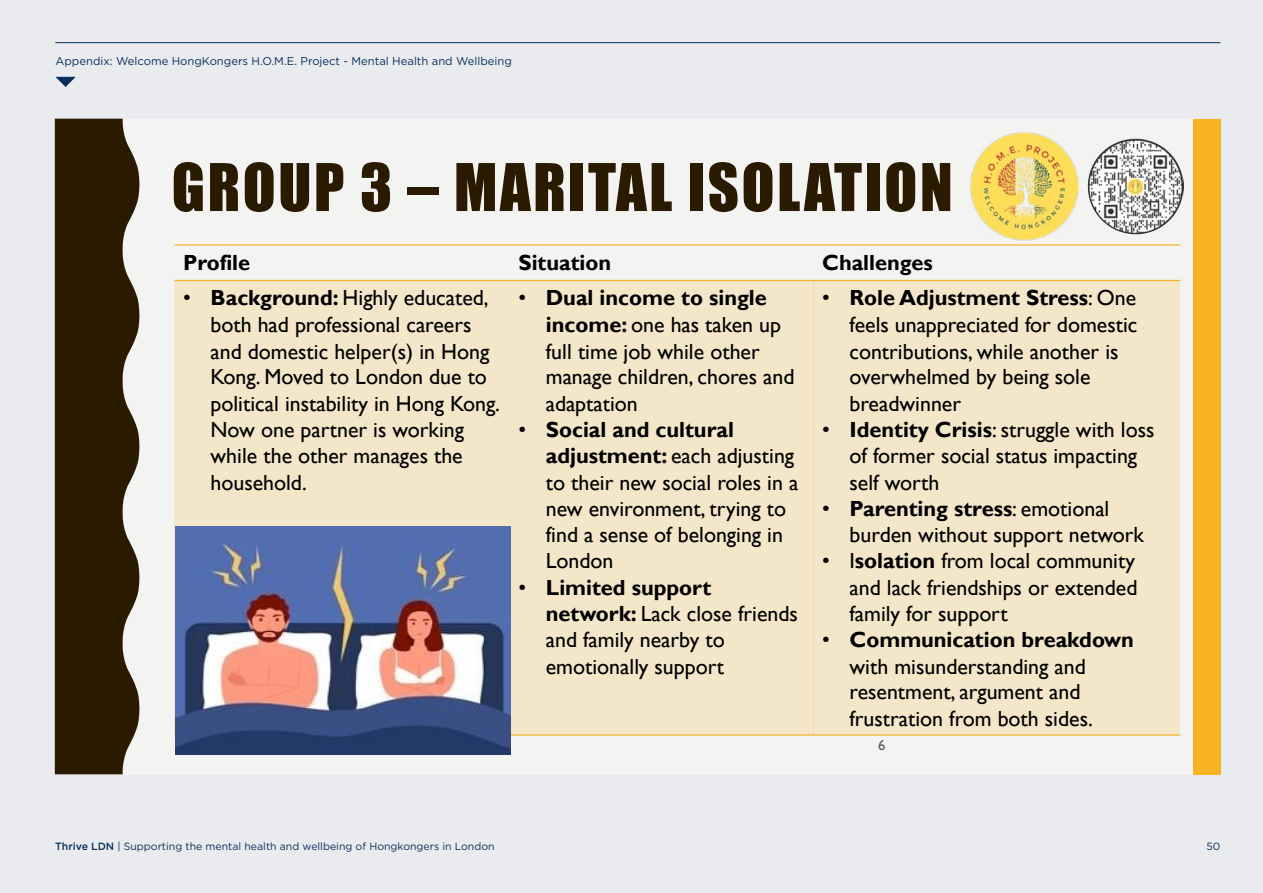
<style>
.page{position:relative;width:1263px;height:893px;background:#e9ebef}
.page>*{position:absolute;margin:0;border:0;box-sizing:border-box;transform-origin:0 0}
.t1{font:60.75px "Impact";letter-spacing:.04em;color:#2a1a00}
.t2{font:21.9px/26.4px "Gill Sans";color:#000}
.t3{font:700 21.9px "Gill Sans";color:#000}
.t4{font:14.55px "Gill Sans";color:#595959}
.t5{font:11.25px "Gotham";color:#07315b}
.t6{font:10.5px "Gotham";color:#07315b}
.s1{font-family:"Arial"}
.s2{font-weight:700}
.s3{font-weight:500}
</style>
<div class="page">
<div style="left:55px;top:119px;width:1165px;height:655px;background:#f3f3f2"></div>
<svg style="left:55px;top:119px;width:84px;height:655px;background:#3d2e17"></svg>
<div style="left:1193px;top:119px;width:27px;height:655px;background:#f8b323"></div>
<div style="left:174px;top:280px;width:336px;height:455px;background:#f3e6c9"></div>
<div style="left:510px;top:280px;width:303px;height:455px;background:#f3e6c9"></div>
<div style="left:813px;top:280px;width:367px;height:455px;background:#f3e6c9"></div>
<hr style="left:174px;top:280px;width:1006px;height:1px;background:#f8b323">
<hr style="left:174px;top:244px;width:1006px;height:2px;background:#f8b323">
<hr style="left:174px;top:734px;width:1006px;height:2px;background:#f8b323">
<img style="left:176px;top:526px;width:335px;height:228px">
<img style="left:971px;top:132px;width:107px;height:108px">
<img style="left:1088px;top:138px;width:96px;height:96px;border-radius:48px">
<svg style="left:55px;top:77px;width:21px;height:10px"></svg>
<hr style="left:55px;top:42px;width:1165px;height:1px;background:#07315b">
<p class="t5" style="left:56px;top:54px;width:458px">Appendix: Welcome HongKongers H.O.M.E. Project - Mental Health and Wellbeing</p>
<h1 class="t1" style="left:172px;top:140px;width:783px">GROUP 3 – MARITAL ISOLATION</h1>
<p class="t3" style="left:183px;top:249px;width:69px">Profile</p>
<p class="t3" style="left:518px;top:249px;width:94px">Situation</p>
<p class="t3" style="left:822px;top:249px;width:112px">Challenges</p>
<p class="t2" style="left:210px;top:285px;width:291px;text-indent:-27px"><span class="s1">•</span> <span class="s2">Background:</span> Highly educated, both had professional careers and domestic helper(s) in Hong<br>Kong. Moved to London due to political instability in Hong Kong.<br>Now one partner is working while the other manages the household.</p>
<p class="t2" style="left:546px;top:285px;width:250px;text-indent:-27px"><span class="s1">•</span> <span class="s2">Dual income to single income:</span> one has taken up full time job while other manage children, chores and adaptation</p>
<p class="t2" style="left:849px;top:285px;width:289px;text-indent:-27px"><span class="s1">•</span> <span class="s2">Role Adjustment Stress</span>: One feels unappreciated for domestic contributions, while another is overwhelmed by being sole breadwinner</p>
<p class="t2" style="left:849px;top:416px;width:306px;text-indent:-27px"><span class="s1">•</span> <span class="s2">Identity Crisis</span>: struggle with loss of former social status impacting self worth</p>
<p class="t2" style="left:849px;top:495px;width:296px;line-height:26.8px;text-indent:-27px"><span class="s1">•</span> <span class="s2">Parenting stress</span>: emotional burden without support network</p>
<p class="t2" style="left:849px;top:547px;width:289px;text-align:justify;text-indent:-27px"><span class="s1">•</span> I<span class="s2">solation</span> from local community and lack friendships or extended family for support</p>
<p class="t2" style="left:849px;top:626px;width:286px;text-indent:-27px"><span class="s1">•</span> <span class="s2">Communication breakdown </span>with misunderstanding and resentment, argument and frustration from both sides.</p>
<p class="t4" style="left:878px;top:737px;width:9px">6</p>
<p class="t2" style="left:546px;top:416px;width:254px;text-indent:-27px"><span class="s1">•</span> <span class="s2">Social and cultural adjustment:</span> each adjusting to their new social roles in a new environment, trying to find a sense of belonging in<br>London</p>
<p class="t2" style="left:546px;top:574px;width:254px;text-indent:-27px"><span class="s1">•</span> <span class="s2">Limited support network:</span> Lack close friends and family nearby to emotionally support</p>
<p class="t6" style="left:55px;top:840px;width:441px"><span class="s3">Thrive LDN</span> | Supporting the mental health and wellbeing of Hongkongers in London</p>
<p class="t6" style="left:1206px;top:840px;width:15px">50</p>
</div>
